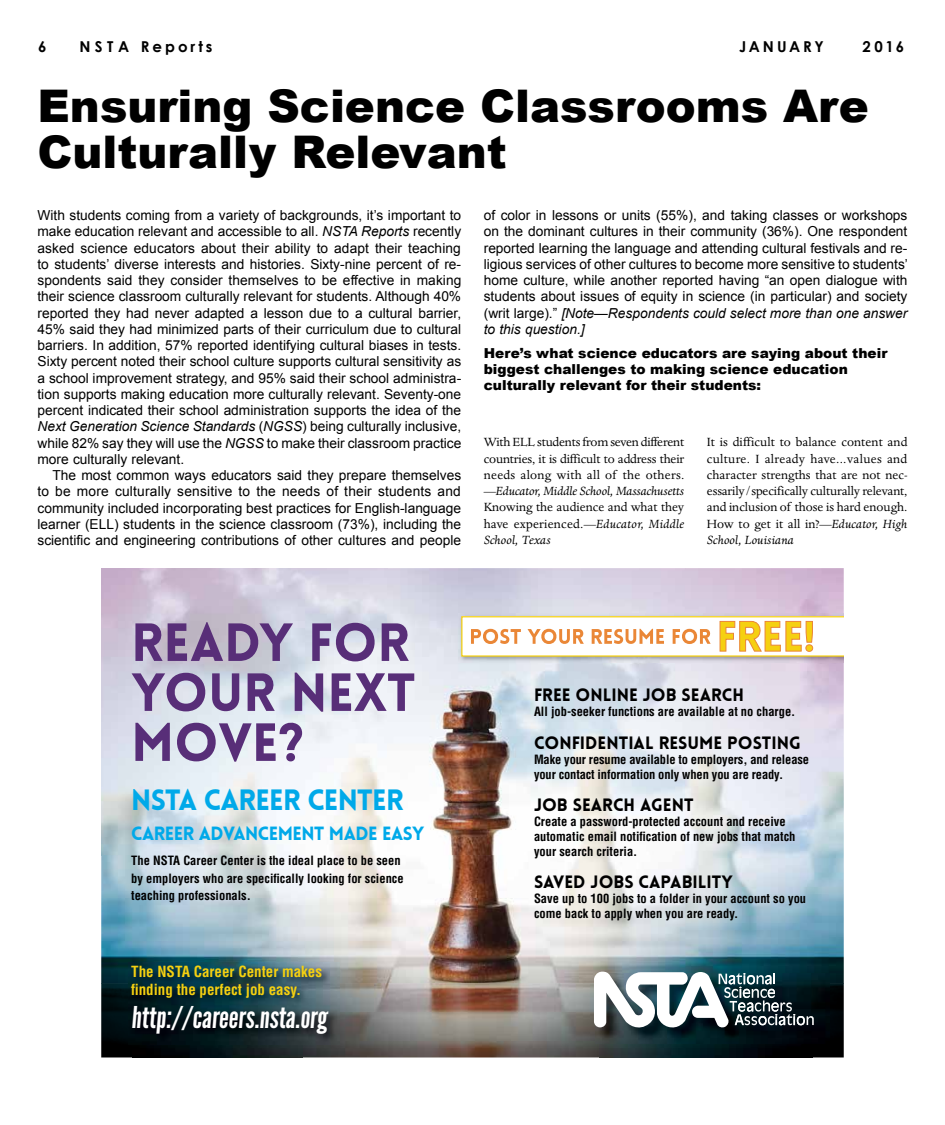
<style>
.page{position:relative;width:945px;height:1125px;background:#fff}
.page>*{position:absolute;margin:0;border:0;box-sizing:border-box;transform-origin:0 0}
.t1{font:900 52.5px/50px "Lovelo";color:#582e78;text-align:justify}
.t2{font:900 45px/46.2px "Arial";color:#000}
.t3{font:30px "League Gothic";color:#fff}
.t4{font:900 28.75px "Lovelo";letter-spacing:-.025em;color:#00a9e9}
.t5{font:900 18.75px "Lovelo";letter-spacing:-.025em;color:#00a9e9}
.t6{font:900 17.5px "Lovelo";color:#000}
.t7{font:700 condensed 15px/17.5px "Helvetica LT Std";color:#f5d011}
.t8{font:700 15px "Century Gothic";letter-spacing:.2em;color:#000}
.t9{font:700 15px "Century Gothic";letter-spacing:.18em;color:#000}
.t10{font:13.75px/16.2px "Arial";color:#000;text-align:justify}
.t11{font:13.75px/16.2px "Dante MT Std";color:#000;text-align:justify}
.t12{font:900 13.75px/16.2px "Arial";color:#000}
.t13{font:700 condensed 12.5px/15px "Helvetica LT Std";color:#000}
.s1{font-style:italic}
</style>
<div class="page">
<img style="left:101px;top:568px;width:743px;height:415px">
<img style="left:101px;top:983px;width:31px;height:75px">
<img style="left:303px;top:983px;width:297px;height:75px">
<img style="left:813px;top:983px;width:31px;height:75px">
<img style="left:132px;top:1044px;width:171px;height:14px">
<img style="left:600px;top:1043px;width:213px;height:15px">
<img style="left:458px;top:613px;width:386px;height:49px">
<svg style="left:461px;top:616px;width:383px;height:41px"></svg>
<img style="left:596px;top:974px;width:233px;height:69px">
<svg style="left:594px;top:972px;width:220px;height:61px"></svg>
<img style="left:129px;top:963px;width:210px;height:81px">
<p class="t8" style="left:38px;top:37px;width:10px">6</p>
<p class="t8" style="left:79px;top:37px;width:135px">NSTA Reports</p>
<p class="t9" style="left:739px;top:37px;width:86px">JANUARY</p>
<p class="t8" style="left:863px;top:37px;width:43px">2016</p>
<h2 class="t2" style="left:38px;top:82px;width:833px">Ensuring Science Classrooms Are<br>Culturally Relevant</h2>
<p class="t10" style="left:38px;top:207px;width:425px">With students coming from a variety of backgrounds, it’s important to make education relevant and accessible to all. <span class="s1">NSTA Reports</span> recently asked science educators about their ability to adapt their teaching to students’ diverse interests and histories. Sixty-nine percent of re&shy;spondents said they consider themselves to be effective in making their science classroom culturally relevant for students. Although 40% reported they had never adapted a lesson due to a cultural barrier, 45% said they had minimized parts of their curriculum due to cultural barriers. In addition, 57% reported identifying cultural biases in tests.<br>Sixty percent noted their school culture supports cultural sensitivity as a school improvement strategy, and 95% said their school administra&shy;tion supports making education more culturally relevant. Seventy-one percent indicated their school administration supports the idea of the <span class="s1">Next Generation Science Standards</span> (<span class="s1">NGSS</span>) being culturally inclusive, while 82% say they will use the <span class="s1">NGSS</span> to make their classroom practice more culturally relevant.</p>
<p class="t10" style="left:38px;top:467px;width:425px;text-indent:15px">The most common ways educators said they prepare themselves to be more culturally sensitive to the needs of their students and community included incorporating best practices for English-language learner (ELL) students in the science classroom (73%), including the scientific and engineering contributions of other cultures and people</p>
<p class="t10" style="left:484px;top:207px;width:426px">of color in lessons or units (55%), and taking classes or workshops on the dominant cultures in their community (36%). One respondent reported learning the language and attending cultural festivals and re&shy;ligious services of other cultures to become more sensitive to students’ home culture, while another reported having “an open dialogue with students about issues of equity in science (in particular) and society (writ large).” <span class="s1">[Note—Respondents could select more than one answer to this question.]</span></p>
<p class="t12" style="left:484px;top:344px;width:405px">Here’s what science educators are saying about their biggest challenges to making science education culturally relevant for their students:</p>
<p class="t11" style="left:484px;top:434px;width:202px">With ELL students from seven different countries, it is difficult to address their needs along with all of the others. —<span class="s1">Educator, Middle School, Massachusetts </span>Knowing the audience and what they have experienced.—<span class="s1">Educator, Middle School, Texas</span></p>
<p class="t11" style="left:707px;top:434px;width:202px">It is difficult to balance content and culture. I already have...values and character strengths that are not nec&shy;essarily/specifically culturally relevant, and inclusion of those is hard enough.<br>How to get it all in?—<span class="s1">Educator, High School, Louisiana</span></p>
<h1 class="t1" style="left:131px;top:618px;width:286px">READY FOR YOUR NEXT MOVE?</h1>
<h3 class="t4" style="left:131px;top:782px;width:274px">NSTA CAREER CENTER</h3>
<h3 class="t5" style="left:131px;top:822px;width:295px">CAREER ADVANCEMENT MADE EASY</h3>
<p class="t13" style="left:131px;top:852px;width:274px;line-height:17.5px">The NSTA Career Center is the ideal place to be seen by employers who are specifically looking for science teaching professionals.</p>
<p class="t7" style="left:131px;top:963px;width:192px">The NSTA Career Center makes finding the perfect job easy.</p>
<h3 class="t3" style="left:131px;top:1000px;width:201px">http://careers.nsta.org</h3>
<p class="t6" style="left:534px;top:684px;width:211px">FREE ONLINE JOB SEARCH</p>
<p class="t13" style="left:534px;top:704px;width:263px">All job-seeker functions are available at no charge.</p>
<p class="t6" style="left:534px;top:731px;width:270px">CONFIDENTIAL RESUME POSTING</p>
<p class="t13" style="left:534px;top:751px;width:277px">Make your resume available to employers, and release your contact information only when you are ready.</p>
<p class="t6" style="left:534px;top:794px;width:161px">JOB SEARCH AGENT</p>
<p class="t13" style="left:534px;top:814px;width:263px">Create a password-protected account and receive automatic email notification of new jobs that match your search criteria.</p>
<p class="t6" style="left:534px;top:871px;width:200px">SAVED JOBS CAPABILITY</p>
<p class="t13" style="left:534px;top:891px;width:274px">Save up to 100 jobs to a folder in your account so you come back to apply when you are ready.</p>
</div>
